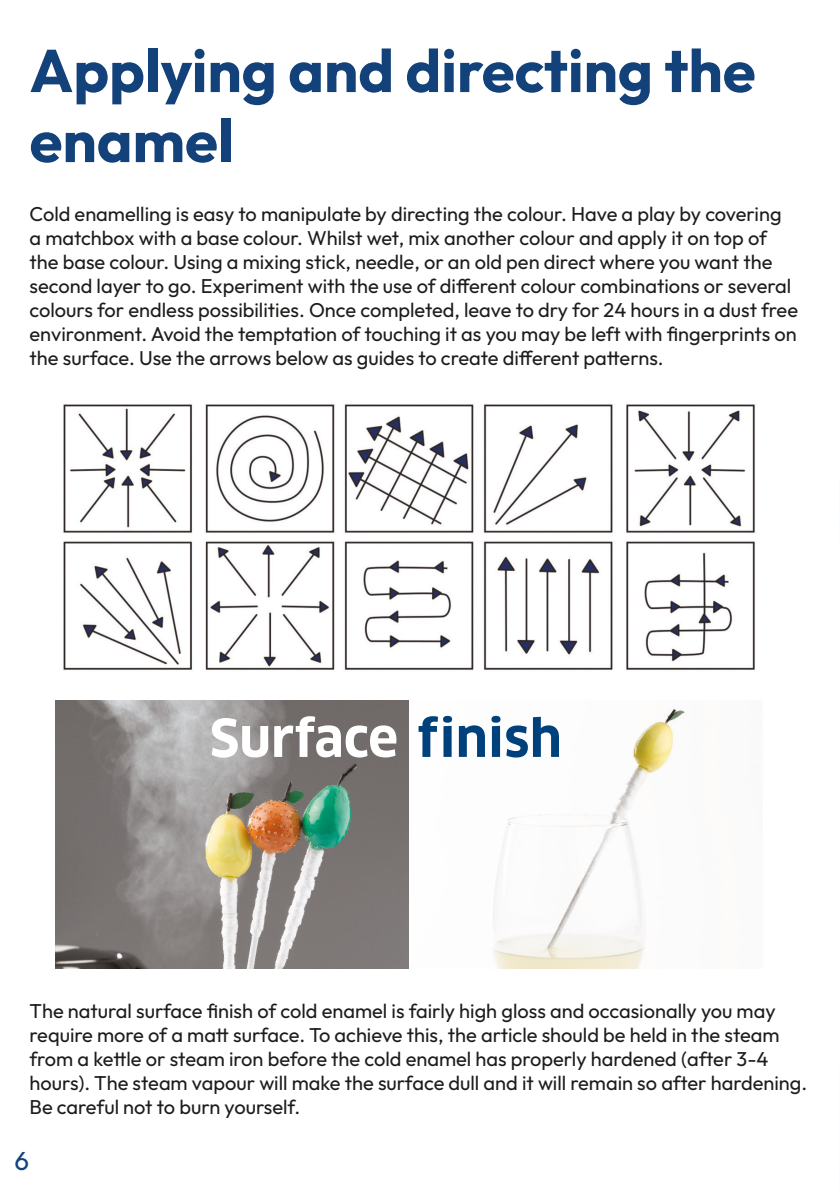
<style>
.page{position:relative;width:840px;height:1191px;background:#fff}
.page>*{position:absolute;margin:0;border:0;box-sizing:border-box;transform-origin:0 0}
.t1{font:700 60px/70px "Outfit";color:#13427a}
.t2{font:26px "Outfit";color:#13437d}
.t3{font:20px/24px "Outfit";color:#1d1d1b}
</style>
<div class="page">
<img style="left:63px;top:404px;width:692px;height:266px">
<img style="left:56px;top:700px;width:629px;height:268px">
<svg style="left:418px;top:716px;width:140px;height:41px"></svg>
<svg style="left:212px;top:716px;width:184px;height:41px"></svg>
<p class="t1" style="left:30px;top:38px;width:727px">Applying and directing the enamel</p>
<p class="t3" style="left:30px;top:203px;width:769px">Cold enamelling is easy to manipulate by directing the colour. Have a play by covering a matchbox with a base colour. Whilst wet, mix another colour and apply it on top of the base colour. Using a mixing stick, needle, or an old pen direct where you want the second layer to go. Experiment with the use of different colour combinations or several colours for endless possibilities. Once completed, leave to dry for 24 hours in a dust free environment. Avoid the temptation of touching it as you may be left with fingerprints on the surface. Use the arrows below as guides to create different patterns.</p>
<p class="t3" style="left:30px;top:999px;width:778px">The natural surface finish of cold enamel is fairly high gloss and occasionally you may require more of a matt surface. To achieve this, the article should be held in the steam from a kettle or steam iron before the cold enamel has properly hardened (after 3-4 hours). The steam vapour will make the surface dull and it will remain so after hardening.<br>Be careful not to burn yourself.</p>
<p class="t2" style="left:15px;top:1144px;width:16px">6</p>
</div>
